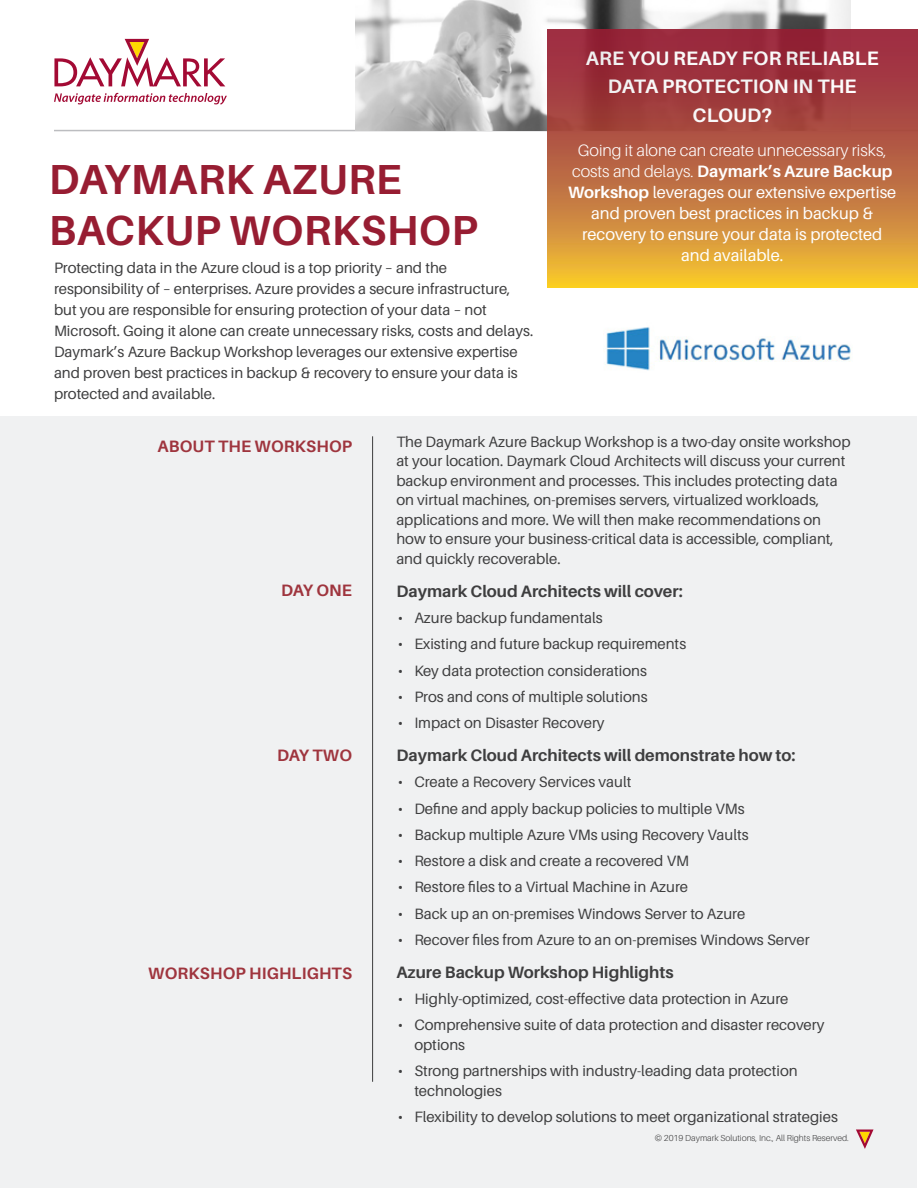
<style>
.page{position:relative;width:918px;height:1188px;background:#fff}
.page>*{position:absolute;margin:0;border:0;box-sizing:border-box;transform-origin:0 0}
.Subhead{font:700 42px/51px "Aileron";letter-spacing:.01em;color:#971d32}
.t1{font:700 19.5px/28.5px "Aileron";letter-spacing:.01em;color:#fff;text-align:center}
.t2{font:16.5px/21px "Aileron";color:#fff;text-align:center}
.subhead3{font:700 16.5px "Aileron";color:#3e3e3f}
.subhead3-2{font:700 16.5px "Aileron";letter-spacing:.01em;color:#9f353e}
.Text{font:15px/19.5px "Aileron";color:#3e3e3f}
.t3{font:300 8.7px "Aileron";color:#3e3e3f}
.s1{font-weight:300}
.s2{font-weight:700}
</style>
<div class="page">
<svg style="left:54px;top:39px;width:171px;height:48px"></svg>
<svg style="left:54px;top:93px;width:173px;height:12px"></svg>
<hr style="left:54px;top:130px;width:864px;height:1px;background:#bcbdc0">
<div style="left:1px;top:416px;width:916px;height:771px;background:#f0f1f2"></div>
<img style="left:355px;top:1px;width:495px;height:130px">
<hr style="left:372px;top:436px;width:1px;height:646px;background:#3e3e3f">
<svg style="left:856px;top:1130px;width:18px;height:19px"></svg>
<svg style="left:547px;top:29px;width:370px;height:258px;background:#ba663d"></svg>
<img style="left:605px;top:327px;width:246px;height:44px">
<p class="Subhead" style="left:49px;top:154px;width:430px">DAYMARK AZURE<br>BACKUP WORKSHOP</p>
<p class="Text" style="left:54px;top:257px;width:481px;line-height:21px">Protecting data in the Azure cloud is a top priority – and the responsibility of – enterprises. Azure provides a secure infrastructure, but you are responsible for ensuring protection of your data – not Microsoft. Going it alone can create unnecessary risks, costs and delays.<br>Daymark’s Azure Backup Workshop leverages our extensive expertise and proven best practices in backup &amp; recovery to ensure your data is protected and available.</p>
<h2 class="t1" style="left:586px;top:44px;width:295px">ARE YOU READY FOR RELIABLE<br>DATA PROTECTION IN THE<br>CLOUD?</h2>
<p class="t2" style="left:568px;top:140px;width:330px"><span class="s1">Going it alone can create unnecessary risks, costs and delays.</span> <span class="s2">Daymark’s Azure Backup Workshop</span> leverages our extensive expertise and proven best practices in backup &amp; recovery to ensure your data is protected and available.</p>
<p class="subhead3-2" style="left:158px;top:437px;width:196px">ABOUT THE WORKSHOP</p>
<p class="subhead3-2" style="left:281px;top:581px;width:73px">DAY ONE</p>
<p class="subhead3-2" style="left:277px;top:746px;width:76px">DAY TWO</p>
<p class="subhead3-2" style="left:148px;top:964px;width:205px">WORKSHOP HIGHLIGHTS</p>
<p class="Text" style="left:396px;top:432px;width:456px">The Daymark Azure Backup Workshop is a two-day onsite workshop at your location. Daymark Cloud Architects will discuss your current backup environment and processes. This includes protecting data on virtual machines, on-premises servers, virtualized workloads, applications and more. We will then make recommendations on how to ensure your business-critical data is accessible, compliant, and quickly recoverable.</p>
<p class="subhead3" style="left:396px;top:582px;width:288px">Daymark Cloud Architects will cover:</p>
<p class="Text" style="left:398px;top:608px;width:206px">• Azure backup fundamentals</p>
<p class="Text" style="left:398px;top:634px;width:290px">• Existing and future backup requirements</p>
<p class="Text" style="left:398px;top:661px;width:251px">• Key data protection considerations</p>
<p class="Text" style="left:398px;top:687px;width:251px">• Pros and cons of multiple solutions</p>
<p class="Text" style="left:398px;top:713px;width:208px">• Impact on Disaster Recovery</p>
<p class="subhead3" style="left:396px;top:746px;width:401px">Daymark Cloud Architects will demonstrate how to:</p>
<p class="Text" style="left:398px;top:772px;width:235px">• Create a Recovery Services vault</p>
<p class="Text" style="left:398px;top:799px;width:348px">• Define and apply backup policies to multiple VMs</p>
<p class="Text" style="left:398px;top:825px;width:352px">• Backup multiple Azure VMs using Recovery Vaults</p>
<p class="Text" style="left:398px;top:851px;width:293px">• Restore a disk and create a recovered VM</p>
<p class="Text" style="left:398px;top:877px;width:292px">• Restore files to a Virtual Machine in Azure</p>
<p class="Text" style="left:398px;top:904px;width:349px">• Back up an on-premises Windows Server to Azure</p>
<p class="Text" style="left:398px;top:930px;width:413px">• Recover files from Azure to an on-premises Windows Server</p>
<p class="subhead3" style="left:396px;top:963px;width:279px">Azure Backup Workshop Highlights</p>
<p class="Text" style="left:398px;top:989px;width:392px">• Highly-optimized, cost-effective data protection in Azure</p>
<p class="Text" style="left:414px;top:1015px;width:412px;text-indent:-16px">• Comprehensive suite of data protection and disaster recovery options</p>
<p class="Text" style="left:414px;top:1061px;width:385px;text-indent:-16px">• Strong partnerships with industry-leading data protection technologies</p>
<p class="Text" style="left:398px;top:1107px;width:442px">• Flexibility to develop solutions to meet organizational strategies</p>
<p class="t3" style="left:655px;top:1133px;width:196px">© 2019 Daymark Solutions, Inc., All Rights Reserved.</p>
</div>
